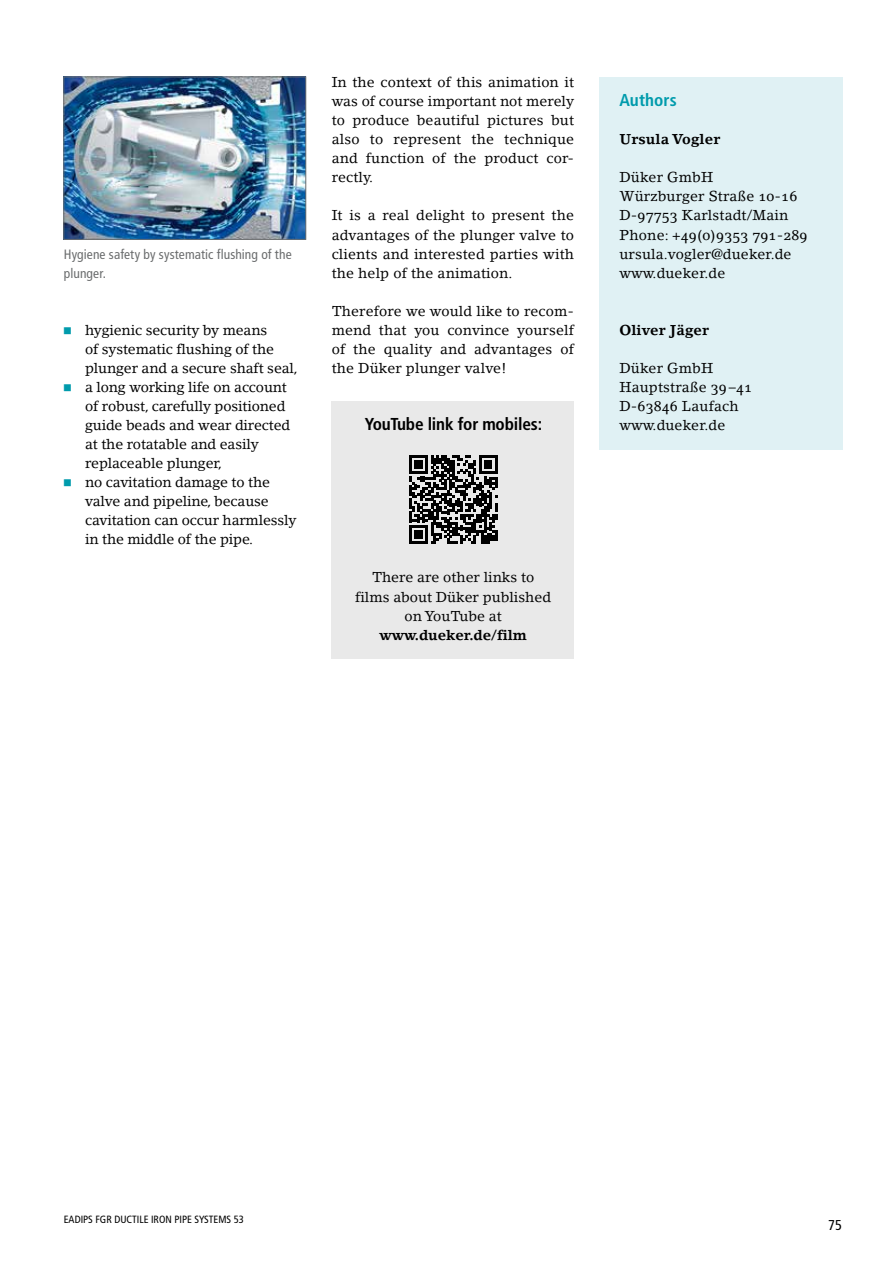
<style>
.page{position:relative;width:893px;height:1263px;background:#fff}
.page>*{position:absolute;margin:0;border:0;box-sizing:border-box;transform-origin:0 0}
.t1{font:700 condensed 17.25px "Frutiger";letter-spacing:-.01em;color:#000}
.t2{font:700 condensed 17.25px "Frutiger";letter-spacing:.005em;color:#009bac}
.t3{font:14.25px/19px "Lino Letter Roman Os F";color:#000}
.t4{font:14.25px "Lino Letter Bold Os F";letter-spacing:.01em;color:#000}
.t5{font:condensed 14.25px "Frutiger";color:#000}
.t6{font:condensed 13.5px/19px "Frutiger";letter-spacing:.01em;color:#6b6d6e}
.t7{font:condensed 10.5px "Frutiger";color:#000}
</style>
<div class="page">
<img style="left:65px;top:79px;width:239px;height:159px">
<div style="left:63px;top:77px;width:243px;height:163px;border:1px solid #6b6d6e"></div>
<div style="left:600px;top:77px;width:243px;height:372px;background:#e0f1f4"></div>
<div style="left:332px;top:401px;width:242px;height:257px;background:#e9e9e9"></div>
<svg style="left:409px;top:455px;width:89px;height:89px"></svg>
<p class="t6" style="left:64px;top:244px;width:229px">Hygiene safety by systematic flushing of the plunger.</p>
<p class="t3" style="left:85px;top:320px;width:214px;text-indent:-21px"><sup>■</sup> hygienic security by means<br>of systematic flushing of the plunger and a secure shaft seal,</p>
<p class="t3" style="left:85px;top:377px;width:207px;text-indent:-21px"><sup>■</sup> a long working life on account of robust, carefully positioned guide beads and wear directed at the rotatable and easily replaceable plunger,</p>
<p class="t3" style="left:85px;top:473px;width:213px;text-indent:-21px"><sup>■</sup> no cavitation damage to the valve and pipeline, because cavitation can occur harmlessly in the middle of the pipe.</p>
<p class="t3" style="left:332px;top:73px;width:244px;text-align:justify">In the context of this animation it was of course important not merely to produce beautiful pictures but also to represent the technique and function of the product cor&shy;rectly.</p>
<p class="t3" style="left:332px;top:206px;width:244px;text-align:justify">It is a real delight to present the advantages of the plunger valve to clients and interested parties with the help of the animation.</p>
<p class="t3" style="left:332px;top:301px;width:244px;text-align:justify">Therefore we would like to recom&shy;mend that you convince yourself of the quality and advantages of the Düker plunger valve!</p>
<p class="t2" style="left:619px;top:90px;width:59px">Authors</p>
<p class="t4" style="left:619px;top:131px;width:102px">Ursula Vogler</p>
<p class="t3" style="left:619px;top:168px;width:190px">Düker GmbH<br>Würzburger Straße 10-16<br>D-97753 Karlstadt/Main<br>Phone: +49(0)9353 791-289 ursula.vogler@dueker.de www.dueker.de</p>
<p class="t4" style="left:619px;top:321px;width:91px">Oliver Jäger</p>
<p class="t3" style="left:619px;top:358px;width:134px">Düker GmbH<br>Hauptstraße 39 –41<br>D-63846 Laufach</p>
<p class="t1" style="left:365px;top:414px;width:179px">YouTube link for mobiles:</p>
<p class="t3" style="left:619px;top:415px;width:107px">www.dueker.de</p>
<p class="t3" style="left:355px;top:568px;width:197px;text-align:center">There are other links to films about Düker published on YouTube at</p>
<p class="t4" style="left:379px;top:626px;width:149px">www.dueker.de/film</p>
<p class="t7" style="left:64px;top:1213px;width:182px">EADIPS FGR DUCTILE IRON PIPE SYSTEMS 53</p>
<p class="t5" style="left:828px;top:1217px;width:15px">75</p>
</div>
